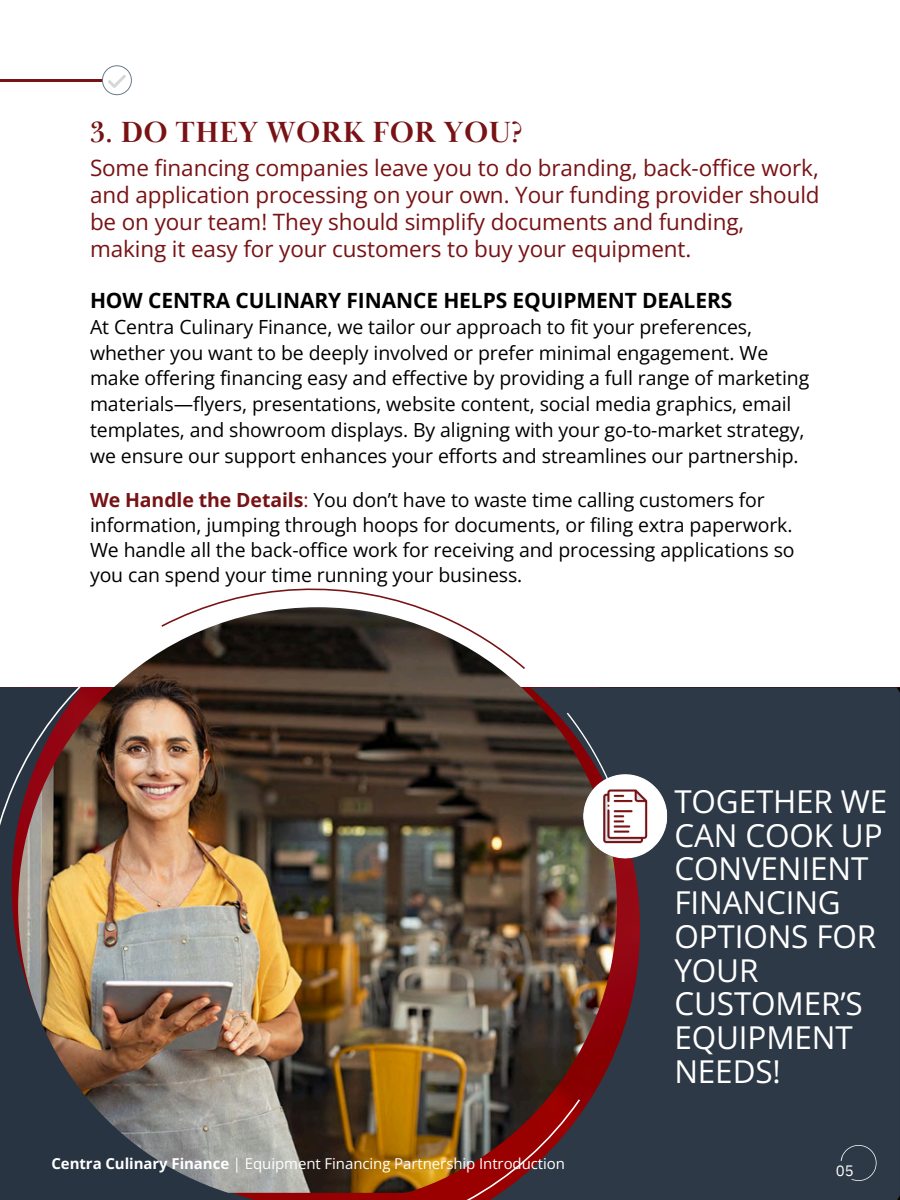
<style>
.page{position:relative;width:900px;height:1200px;background:#fff}
.page>*{position:absolute;margin:0;border:0;box-sizing:border-box;transform-origin:0 0}
.t1{font:31.5px/33.8px "Open Sans";letter-spacing:-.005em;color:#fff}
.t2{font:700 30px "Baskerville Display PT";letter-spacing:.01em;color:#781214}
.t3{font:22.5px/27px "Open Sans";letter-spacing:-.005em;color:#781214}
.t4{font:700 21px "Open Sans";letter-spacing:-.005em;color:#000}
.t5{font:19.5px/25.8px "Open Sans";letter-spacing:-.005em;color:#000}
.t6{font:15px "Open Sans";letter-spacing:-.005em;color:#fff}
.t7{font:15px "IBM Plex Sans";color:#fff}
.s1{font-weight:700;color:#781214}
.s2{color:#781214}
.s3{font-weight:700}
</style>
<div class="page">
<div style="left:580px;top:687px;width:320px;height:512px;background:#2d3946"></div>
<hr style="left:0;top:80px;width:121px;height:1px;background:#781214">
<svg style="left:102px;top:65px;width:30px;height:30px"></svg>
<svg style="left:0;top:825px;width:258px;height:374px;background:#2f303e"></svg>
<svg style="left:465px;top:1192px;width:115px;height:7px"></svg>
<img style="left:18px;top:651px;width:599px;height:541px">
<svg style="left:0;top:662px;width:106px;height:163px"></svg>
<svg style="left:161px;top:588px;width:364px;height:81px"></svg>
<img style="left:559px;top:705px;width:115px;height:160px">
<div style="left:812px;top:1119px;width:65px;height:61px;background:#2d3946"></div>
<p class="t2" style="left:90px;top:113px;width:435px">3. DO THEY WORK FOR YOU?</p>
<p class="t3" style="left:90px;top:154px;width:731px">Some financing companies leave you to do branding, back-office work, and application processing on your own. Your funding provider should be on your team! They should simplify documents and funding, making it easy for your customers to buy your equipment.</p>
<h1 class="t4" style="left:90px;top:285px;width:644px">HOW CENTRA CULINARY FINANCE HELPS EQUIPMENT DEALERS</h1>
<h1 class="t5" style="left:90px;top:313px;width:721px">At Centra Culinary Finance, we tailor our approach to fit your preferences, whether you want to be deeply involved or prefer minimal engagement. We make offering financing easy and effective by providing a full range of marketing materials—flyers, presentations, website content, social media graphics, email templates, and showroom displays. By aligning with your go-to-market strategy, we ensure our support enhances your efforts and streamlines our partnership.</h1>
<p class="t5" style="left:90px;top:487px;width:706px;line-height:24.8px"><span class="s1">We Handle the Details</span><span class="s2">:</span> You don’t have to waste time calling customers for information, jumping through hoops for documents, or filing extra paperwork.<br>We handle all the back-office work for receiving and processing applications so you can spend your time running your business.</p>
<h3 class="t1" style="left:674px;top:783px;width:214px">TOGETHER WE<br>CAN COOK UP<br>CONVENIENT<br>FINANCING<br>OPTIONS FOR<br>YOUR<br>CUSTOMER’S<br>EQUIPMENT<br>NEEDS!</h3>
<p class="t6" style="left:51px;top:1152px;width:515px"><span class="s3">Centra Culinary Finance</span> | Equipment Financing Partnership Introduction</p>
<p class="t7" style="left:836px;top:1160px;width:19px">05</p>
</div>
